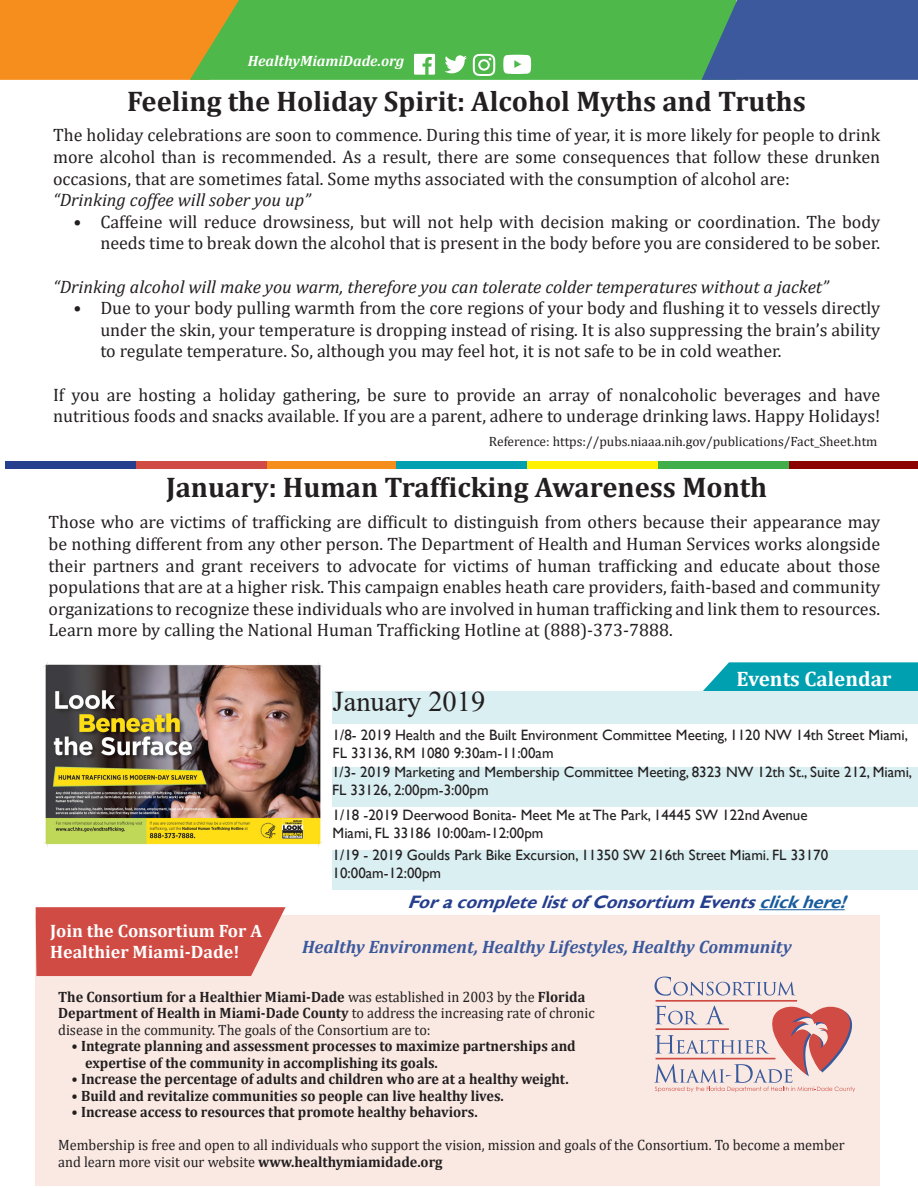
<style>
.page{position:relative;width:918px;height:1188px;background:#fff}
.page>*{position:absolute;margin:0;border:0;box-sizing:border-box;transform-origin:0 0}
.t1{font:700 28.5px "Cambria";color:#231f20}
.t2{font:28.5px "Times New Roman";color:#231f20}
.t3{font:700 21px "Cambria";color:#fff}
.t4{font:18px/21.6px "Cambria";color:#231f20;text-align:justify}
.t5{font:italic 18px "Cambria";color:#231f20}
.t6{font:italic 700 18px "Cambria";color:#3c599d}
.t7{font:italic 700 18px "Gill Sans";color:#253f8e}
.t8{font:700 18px/21.6px "Cambria";color:#fff}
.t9{font:15px/18px "Gill Sans";color:#231f20}
.t10{font:15px/16.5px "Cambria";color:#231f20;scale:.95 1}
.t11{font:700 15px/16.5px "Cambria";color:#231f20;scale:.95 1}
.t12{font:italic 700 15px "Cambria";color:#fff}
.t13{font:13.5px "Cambria";color:#231f20}
.s1{color:#175d9e}
.s2{font-weight:700}
</style>
<div class="page">
<div style="left:0;top:0;width:190px;height:80px;background:#f68e1e"></div>
<div style="left:190px;top:0;width:512px;height:80px;background:#4fb84a"></div>
<svg style="left:702px;top:0;width:216px;height:80px;background:#3d6195"></svg>
<svg style="left:444px;top:55px;width:23px;height:18px"></svg>
<svg style="left:473px;top:54px;width:22px;height:22px"></svg>
<svg style="left:503px;top:55px;width:28px;height:19px"></svg>
<svg style="left:414px;top:54px;width:21px;height:21px"></svg>
<svg style="left:703px;top:662px;width:215px;height:29px;background:#12a6b5"></svg>
<div style="left:35px;top:915px;width:845px;height:271px;background:#f9e9e2"></div>
<svg style="left:655px;top:977px;width:141px;height:19px"></svg>
<hr style="left:656px;top:1000px;width:141px;height:2px;background:#d04b43">
<svg style="left:654px;top:1006px;width:201px;height:86px"></svg>
<svg style="left:36px;top:907px;width:250px;height:69px;background:#d2564e"></svg>
<div style="left:332px;top:767px;width:586px;height:39px;background:#daeff2"></div>
<hr style="left:759px;top:909px;width:86px;height:1px;background:#175d9e">
<div style="left:333px;top:850px;width:585px;height:39px;background:#daeff2"></div>
<div style="left:333px;top:691px;width:585px;height:32px;background:#daeff2"></div>
<div style="left:396px;top:461px;width:131px;height:8px;background:#00a0b0"></div>
<div style="left:5px;top:461px;width:131px;height:8px;background:#253f8e"></div>
<div style="left:265px;top:461px;width:131px;height:8px;background:#f68e1e"></div>
<div style="left:527px;top:461px;width:131px;height:8px;background:#fff101"></div>
<div style="left:788px;top:461px;width:130px;height:8px;background:#8b0202"></div>
<div style="left:136px;top:461px;width:131px;height:8px;background:#d04b43"></div>
<div style="left:658px;top:461px;width:131px;height:8px;background:#40ae49"></div>
<img style="left:43px;top:663px;width:279px;height:184px">
<p class="t12" style="left:248px;top:50px;width:158px">HealthyMiamiDade.org</p>
<p class="t1" style="left:127px;top:81px;width:680px">Feeling the Holiday Spirit: Alcohol Myths and Truths</p>
<p class="t4" style="left:53px;top:124px;width:829px">The holiday celebrations are soon to commence. During this time of year, it is more likely for people to drink more alcohol than is recommended. As a result, there are some consequences that follow these drunken occasions, that are sometimes fatal. Some myths associated with the consumption of alcohol are:</p>
<p class="t5" style="left:53px;top:187px;width:259px">“Drinking coffee will sober you up”</p>
<p class="t4" style="left:73px;top:211px;width:808px;text-align:right">• Caffeine will reduce drowsiness, but will not help with decision making or coordination. The body needs time to break down the alcohol that is present in the body before you are considered to be sober.</p>
<p class="t5" style="left:53px;top:274px;width:777px">“Drinking alcohol will make you warm, therefore you can tolerate colder temperatures without a jacket”</p>
<p class="t4" style="left:100px;top:297px;width:781px;text-indent:-27px">• Due to your body pulling warmth from the core regions of your body and flushing it to vessels directly under the skin, your temperature is dropping instead of rising. It is also suppressing the brain’s ability to regulate temperature. So, although you may feel hot, it is not safe to be in cold weather.</p>
<p class="t4" style="left:53px;top:384px;width:829px">If you are hosting a holiday gathering, be sure to provide an array of nonalcoholic beverages and have nutritious foods and snacks available. If you are a parent, adhere to underage drinking laws. Happy Holidays!</p>
<p class="t13" style="left:489px;top:433px;width:390px">Reference: https://pubs.niaaa.nih.gov/publications/Fact_Sheet.htm</p>
<p class="t1" style="left:166px;top:467px;width:603px">January: Human Trafficking Awareness Month</p>
<p class="t4" style="left:49px;top:511px;width:833px">Those who are victims of trafficking are difficult to distinguish from others because their appearance may be nothing different from any other person. The Department of Health and Human Services works alongside their partners and grant receivers to advocate for victims of human trafficking and educate about those populations that are at a higher risk. This campaign enables heath care providers, faith-based and community organizations to recognize these individuals who are involved in human trafficking and link them to resources.<br>Learn more by calling the National Human Trafficking Hotline at (888)-373-7888.</p>
<p class="t2" style="left:333px;top:681px;width:154px">January 2019</p>
<p class="t3" style="left:737px;top:664px;width:157px">Events Calendar</p>
<p class="t9" style="left:333px;top:726px;width:577px">1/8- 2019 Health and the Built Environment Committee Meeting, 1120 NW 14th Street Miami,<br>FL 33136, RM 1080 9:30am-11:00am</p>
<p class="t9" style="left:332px;top:764px;width:582px">1/3- 2019 Marketing and Membership Committee Meeting, 8323 NW 12th St., Suite 212, Miami,<br>FL 33126, 2:00pm-3:00pm</p>
<p class="t9" style="left:333px;top:806px;width:477px">1/18 -2019 Deerwood Bonita- Meet Me at The Park, 14445 SW 122nd Avenue</p>
<p class="t9" style="left:333px;top:824px;width:212px">Miami, FL 33186 10:00am-12:00pm</p>
<p class="t9" style="left:333px;top:846px;width:497px">1/19 - 2019 Goulds Park Bike Excursion, 11350 SW 216th Street Miami. FL 33170</p>
<p class="t9" style="left:333px;top:864px;width:110px">10:00am-12:00pm</p>
<p class="t8" style="left:50px;top:919px;width:214px">Join the Consortium For A<br>Healthier Miami-Dade!</p>
<p class="t7" style="left:408px;top:891px;width:447px">ForacompletelistofConsortium Events<span class="s1">clickhere!</span></p>
<p class="t6" style="left:302px;top:935px;width:491px">Healthy Environment, Healthy Lifestyles, Healthy Community</p>
<p class="t10" style="left:58px;top:989px;width:566px"><span class="s2">The Consortium for a Healthier Miami-Dade</span> was established in 2003 by the <span class="s2">Florida<br>Department of Health in Miami-Dade County</span> to address the increasing rate of chronic disease in the community. The goals of the Consortium are to:</p>
<p class="t11" style="left:85px;top:1038px;width:518px;text-indent:-14px">• Integrate planning and assessment processes to maximize partnerships and expertise of the community in accomplishing its goals.</p>
<p class="t11" style="left:72px;top:1071px;width:525px">• Increase the percentage of adults and children who are at a healthy weight.</p>
<p class="t11" style="left:72px;top:1087px;width:457px">• Build and revitalize communities so people can live healthy lives.</p>
<p class="t11" style="left:72px;top:1104px;width:429px">• Increase access to resources that promote healthy behaviors.</p>
<p class="t10" style="left:58px;top:1137px;width:829px">Membership is free and open to all individuals who support the vision, mission and goals of the Consortium. To become a member and learn more visit our website <span class="s2">www.healthymiamidade.org</span></p>
</div>
